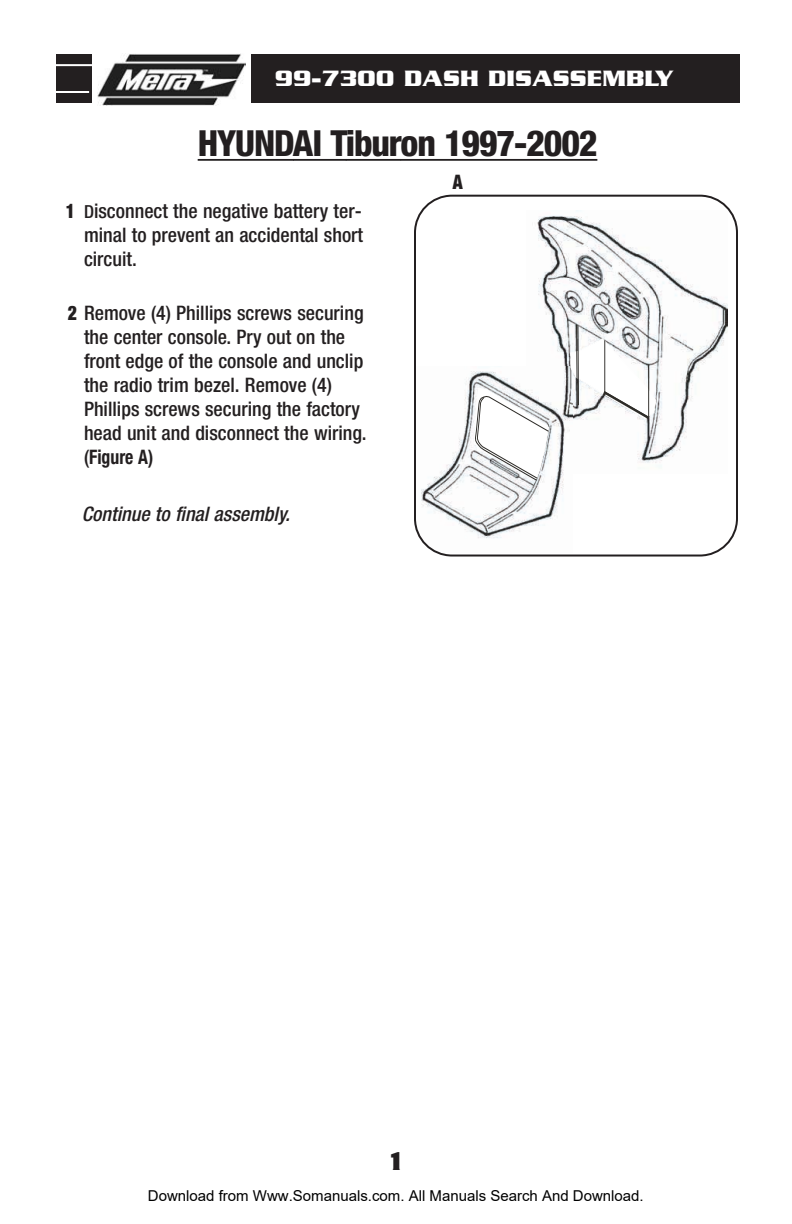
<style>
.page{position:relative;width:792px;height:1224px;background:#fff}
.page>*{position:absolute;margin:0;border:0;box-sizing:border-box;transform-origin:0 0}
.t1{font:800 condensed 36px "Helvetica Neue";letter-spacing:-.03em;color:#231f20}
.t2{font:700 28px "Serpentine ICG";color:#231f20;scale:.87 1}
.t3{font:700 24px "Serpentine ICG";color:#fff}
.t4{font:500 condensed 20px/24px "Helvetica Neue";color:#231f20;text-align:justify}
.t5{font:italic 500 condensed 20px "Helvetica Neue";color:#231f20}
.t6{font:900 condensed 20px "Helvetica Neue";color:#231f20;scale:.89 1}
.t7{font:15px "Arial";color:#000}
.s1{font-size:18px}
.s2{font-weight:900}
.s3{font-weight:700}
</style>
<div class="page">
<div style="left:56px;top:55px;width:684px;height:48px;background:#231f20"></div>
<div style="left:93px;top:32px;width:158px;height:89px;background:#fff"></div>
<img style="left:97px;top:53px;width:148px;height:53px">
<hr style="left:0;top:91px;width:89px;height:2px;background:#fff">
<hr style="left:0;top:64px;width:92px;height:2px;background:#fff">
<hr style="left:198px;top:159px;width:96px;height:2px;background:#231f20">
<hr style="left:293px;top:159px;width:53px;height:2px;background:#231f20">
<hr style="left:346px;top:159px;width:55px;height:2px;background:#231f20">
<hr style="left:401px;top:159px;width:196px;height:2px;background:#231f20">
<svg style="left:414px;top:195px;width:324px;height:362px"></svg>
<p class="t3" style="left:275px;top:63px;width:401px">99-7300 DASH DISASSEMBLY</p>
<p class="t6" style="left:66px;top:203px;width:12px">1</p>
<h1 class="t1" style="left:198px;top:131px;width:401px">HYUNDAI Tiburon 1997-2002</h1>
<p class="t6" style="left:453px;top:175px;width:13px">A</p>
<p class="t4" style="left:84px;top:200px;width:281px"><span class="s1">D</span>isconnect the negative battery ter&shy;minal to prevent an accidental short circuit.</p>
<p class="t4" style="left:84px;top:302px;width:284px;text-align:left;text-indent:-16px"><span class="s2">2</span> Remove (4) Phillips screws securing the center console. Pry out on the front edge of the console and unclip the radio trim bezel. Remove (4)<br>Phillips screws securing the factory head unit and disconnect the wiring. (<span class="s3">Figure A)</span></p>
<p class="t5" style="left:82px;top:506px;width:209px">Continue to final assembly.</p>
<h2 class="t2" style="left:390px;top:1144px;width:13px">1</h2>
<p class="t7" style="left:148px;top:1187px;width:497px">Download from Www.Somanuals.com. All Manuals Search And Download.</p>
</div>
